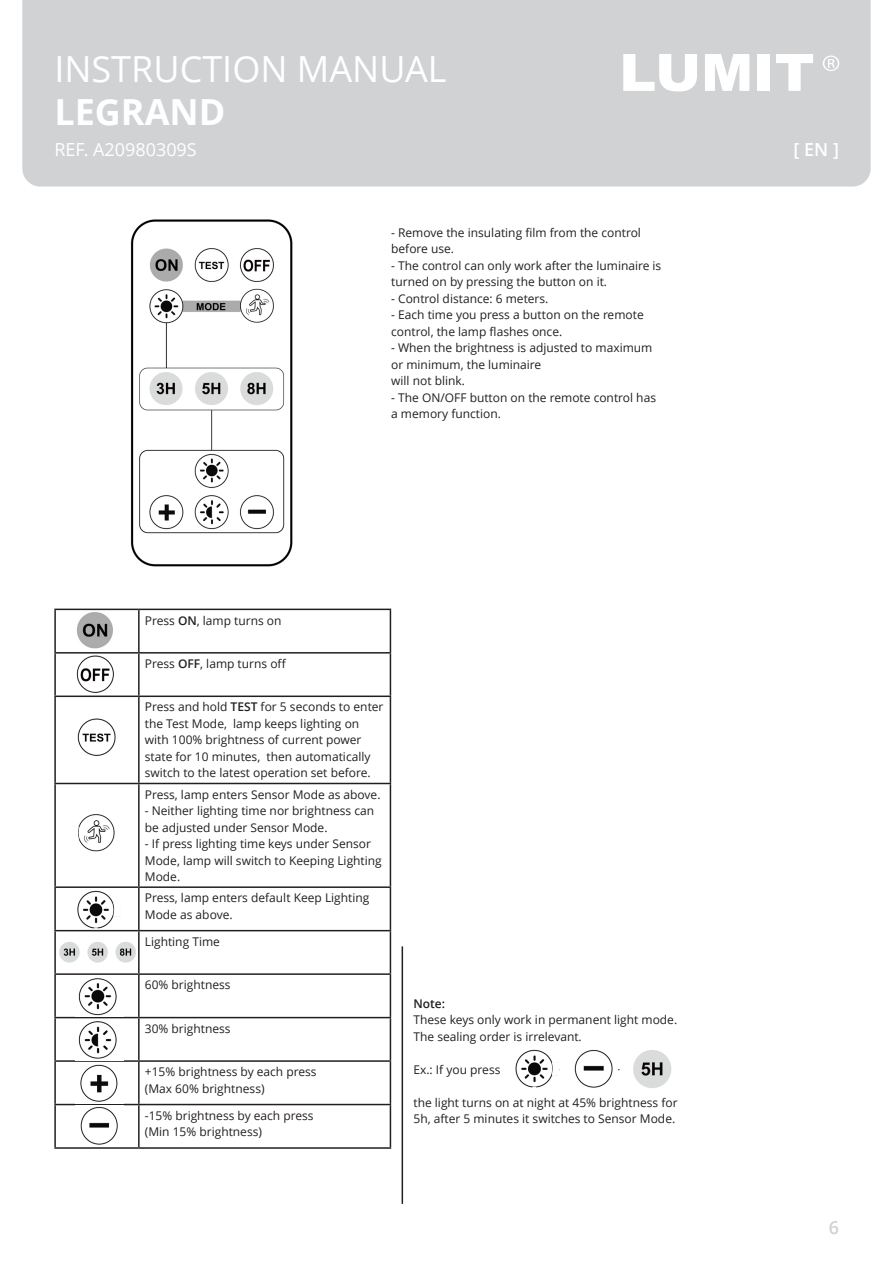
<style>
.page{position:relative;width:893px;height:1263px;background:#fff}
.page>*{position:absolute;margin:0;border:0;box-sizing:border-box;transform-origin:0 0}
.t1{font:36px "Open Sans";color:#fff}
.t2{font:700 36px "Open Sans";color:#fff}
.t3{font:18px "Open Sans";color:#fff}
.t4{font:600 18px "Open Sans";color:#fff}
.t5{font:600 18px "Open Sans";color:#d1d2d4}
.t6{font:12px/16.5px "Open Sans";color:#231f20}
.t7{font:600 12px "Open Sans";color:#231f20}
.s1{font-weight:600}
</style>
<div class="page">
<div style="left:22px;top:0;width:849px;height:187px;background:#d1d2d4"></div>
<img style="left:130px;top:219px;width:163px;height:348px">
<svg style="left:776px;top:54px;width:37px;height:37px"></svg>
<svg style="left:623px;top:54px;width:74px;height:38px"></svg>
<svg style="left:705px;top:54px;width:44px;height:37px"></svg>
<svg style="left:823px;top:56px;width:16px;height:15px"></svg>
<div style="left:758px;top:54px;width:12px;height:37px;background:#fff"></div>
<hr style="left:54px;top:609px;width:85px;height:1px;background:#231f20">
<hr style="left:54px;top:610px;width:2px;height:42px;background:#231f20">
<hr style="left:139px;top:609px;width:252px;height:1px;background:#231f20">
<hr style="left:138px;top:610px;width:2px;height:42px;background:#231f20">
<hr style="left:390px;top:610px;width:1px;height:42px;background:#231f20">
<hr style="left:54px;top:652px;width:85px;height:1px;background:#231f20">
<hr style="left:54px;top:653px;width:2px;height:42px;background:#231f20">
<hr style="left:139px;top:652px;width:252px;height:1px;background:#231f20">
<hr style="left:138px;top:653px;width:2px;height:42px;background:#231f20">
<hr style="left:390px;top:653px;width:1px;height:42px;background:#231f20">
<hr style="left:54px;top:695px;width:85px;height:2px;background:#231f20">
<hr style="left:54px;top:697px;width:2px;height:86px;background:#231f20">
<hr style="left:139px;top:695px;width:252px;height:2px;background:#231f20">
<hr style="left:138px;top:697px;width:2px;height:86px;background:#231f20">
<hr style="left:390px;top:697px;width:1px;height:86px;background:#231f20">
<hr style="left:54px;top:783px;width:85px;height:1px;background:#231f20">
<hr style="left:54px;top:784px;width:2px;height:102px;background:#231f20">
<hr style="left:139px;top:783px;width:252px;height:1px;background:#231f20">
<hr style="left:138px;top:784px;width:2px;height:102px;background:#231f20">
<hr style="left:390px;top:784px;width:1px;height:102px;background:#231f20">
<hr style="left:54px;top:886px;width:85px;height:2px;background:#231f20">
<hr style="left:54px;top:888px;width:2px;height:42px;background:#231f20">
<hr style="left:139px;top:886px;width:252px;height:2px;background:#231f20">
<hr style="left:138px;top:888px;width:2px;height:42px;background:#231f20">
<hr style="left:390px;top:888px;width:1px;height:42px;background:#231f20">
<hr style="left:54px;top:930px;width:85px;height:1px;background:#231f20">
<hr style="left:54px;top:931px;width:2px;height:42px;background:#231f20">
<hr style="left:139px;top:930px;width:252px;height:1px;background:#231f20">
<hr style="left:138px;top:931px;width:2px;height:42px;background:#231f20">
<hr style="left:390px;top:931px;width:1px;height:42px;background:#231f20">
<hr style="left:54px;top:973px;width:85px;height:2px;background:#231f20">
<hr style="left:54px;top:975px;width:2px;height:42px;background:#231f20">
<hr style="left:139px;top:973px;width:252px;height:2px;background:#231f20">
<hr style="left:138px;top:975px;width:2px;height:42px;background:#231f20">
<hr style="left:390px;top:975px;width:1px;height:42px;background:#231f20">
<hr style="left:54px;top:1017px;width:85px;height:1px;background:#231f20">
<hr style="left:54px;top:1018px;width:2px;height:42px;background:#231f20">
<hr style="left:139px;top:1017px;width:252px;height:1px;background:#231f20">
<hr style="left:138px;top:1018px;width:2px;height:42px;background:#231f20">
<hr style="left:390px;top:1018px;width:1px;height:42px;background:#231f20">
<hr style="left:54px;top:1060px;width:85px;height:2px;background:#231f20">
<hr style="left:54px;top:1062px;width:2px;height:42px;background:#231f20">
<hr style="left:139px;top:1060px;width:252px;height:2px;background:#231f20">
<hr style="left:138px;top:1062px;width:2px;height:42px;background:#231f20">
<hr style="left:390px;top:1062px;width:1px;height:42px;background:#231f20">
<hr style="left:54px;top:1104px;width:85px;height:1px;background:#231f20">
<hr style="left:54px;top:1105px;width:2px;height:42px;background:#231f20">
<hr style="left:139px;top:1104px;width:252px;height:1px;background:#231f20">
<hr style="left:138px;top:1105px;width:2px;height:42px;background:#231f20">
<hr style="left:390px;top:1105px;width:1px;height:42px;background:#231f20">
<hr style="left:54px;top:1147px;width:85px;height:2px;background:#231f20">
<hr style="left:139px;top:1147px;width:252px;height:2px;background:#231f20">
<img style="left:71px;top:608px;width:48px;height:41px">
<img style="left:77px;top:718px;width:39px;height:38px">
<img style="left:71px;top:652px;width:48px;height:46px">
<img style="left:77px;top:890px;width:43px;height:38px">
<svg style="left:113px;top:903px;width:7px;height:13px"></svg>
<img style="left:78px;top:814px;width:37px;height:38px">
<svg style="left:78px;top:827px;width:1px;height:14px"></svg>
<img style="left:59px;top:942px;width:77px;height:21px">
<img style="left:78px;top:978px;width:39px;height:38px">
<img style="left:78px;top:1021px;width:39px;height:38px">
<img style="left:80px;top:1064px;width:38px;height:38px">
<img style="left:80px;top:1107px;width:38px;height:38px">
<img style="left:515px;top:1049px;width:38px;height:39px">
<svg style="left:552px;top:1062px;width:1px;height:13px"></svg>
<img style="left:633px;top:1050px;width:39px;height:38px">
<img style="left:574px;top:1050px;width:39px;height:38px">
<hr style="left:402px;top:946px;width:1px;height:258px;background:#231f20">
<p class="t1" style="left:54px;top:44px;width:394px">INSTRUCTION MANUAL</p>
<p class="t2" style="left:54px;top:86px;width:173px">LEGRAND</p>
<p class="t3" style="left:54px;top:137px;width:144px">REF. A20980309S</p>
<p class="t6" style="left:391px;top:224px;width:251px">- Remove the insulating film from the control before use.</p>
<p class="t6" style="left:391px;top:257px;width:272px">- The control can only work after the luminaire is turned on by pressing the button on it.</p>
<p class="t6" style="left:391px;top:290px;width:159px">- Control distance: 6 meters.</p>
<p class="t6" style="left:391px;top:306px;width:254px">- Each time you press a button on the remote control, the lamp flashes once.</p>
<p class="t6" style="left:391px;top:339px;width:263px">- When the brightness is adjusted to maximum or minimum, the luminaire</p>
<p class="t6" style="left:391px;top:372px;width:75px">will not blink.</p>
<p class="t6" style="left:391px;top:389px;width:266px">- The ON/OFF button on the remote control has a memory function.</p>
<p class="t6" style="left:145px;top:612px;width:138px">Press <span class="s1">ON</span>, lamp turns on</p>
<p class="t6" style="left:145px;top:655px;width:142px">Press <span class="s1">OFF</span>, lamp turns off</p>
<p class="t6" style="left:145px;top:698px;width:240px">Press and hold <span class="s1">TEST</span> for 5 seconds to enter the Test Mode, lamp keeps lighting on with 100% brightness of current power state for 10 minutes, then automatically switch to the latest operation set before.</p>
<p class="t6" style="left:145px;top:786px;width:237px">Press, lamp enters Sensor Mode as above.</p>
<p class="t6" style="left:145px;top:802px;width:231px">- Neither lighting time nor brightness can be adjusted under Sensor Mode.</p>
<p class="t6" style="left:145px;top:835px;width:238px">- If press lighting time keys under Sensor<br>Mode, lamp will switch to Keeping Lighting<br>Mode.</p>
<p class="t6" style="left:145px;top:889px;width:226px">Press, lamp enters default Keep Lighting<br>Mode as above.</p>
<p class="t6" style="left:145px;top:933px;width:77px">Lighting Time</p>
<p class="t6" style="left:145px;top:976px;width:87px">60% brightness</p>
<p class="t6" style="left:145px;top:1020px;width:87px">30% brightness</p>
<p class="t6" style="left:145px;top:1063px;width:173px">+15% brightness by each press</p>
<p class="t6" style="left:145px;top:1080px;width:121px">(Max 60% brightness)</p>
<p class="t6" style="left:145px;top:1107px;width:170px">-15% brightness by each press</p>
<p class="t6" style="left:145px;top:1123px;width:119px">(Min 15% brightness)</p>
<p class="t7" style="left:413px;top:995px;width:33px">Note:</p>
<p class="t6" style="left:413px;top:1011px;width:265px">These keys only work in permanent light mode.<br>The sealing order is irrelevant.</p>
<p class="t6" style="left:413px;top:1061px;width:88px">Ex.: If you press</p>
<p class="t6" style="left:613px;top:1061px;width:8px">+</p>
<p class="t6" style="left:413px;top:1094px;width:266px">the light turns on at night at 45% brightness for<br>5h, after 5 minutes it switches to Sensor Mode.</p>
<p class="t4" style="left:794px;top:137px;width:47px">[ EN ]</p>
<h2 class="t5" style="left:829px;top:1215px;width:12px">6</h2>
</div>
